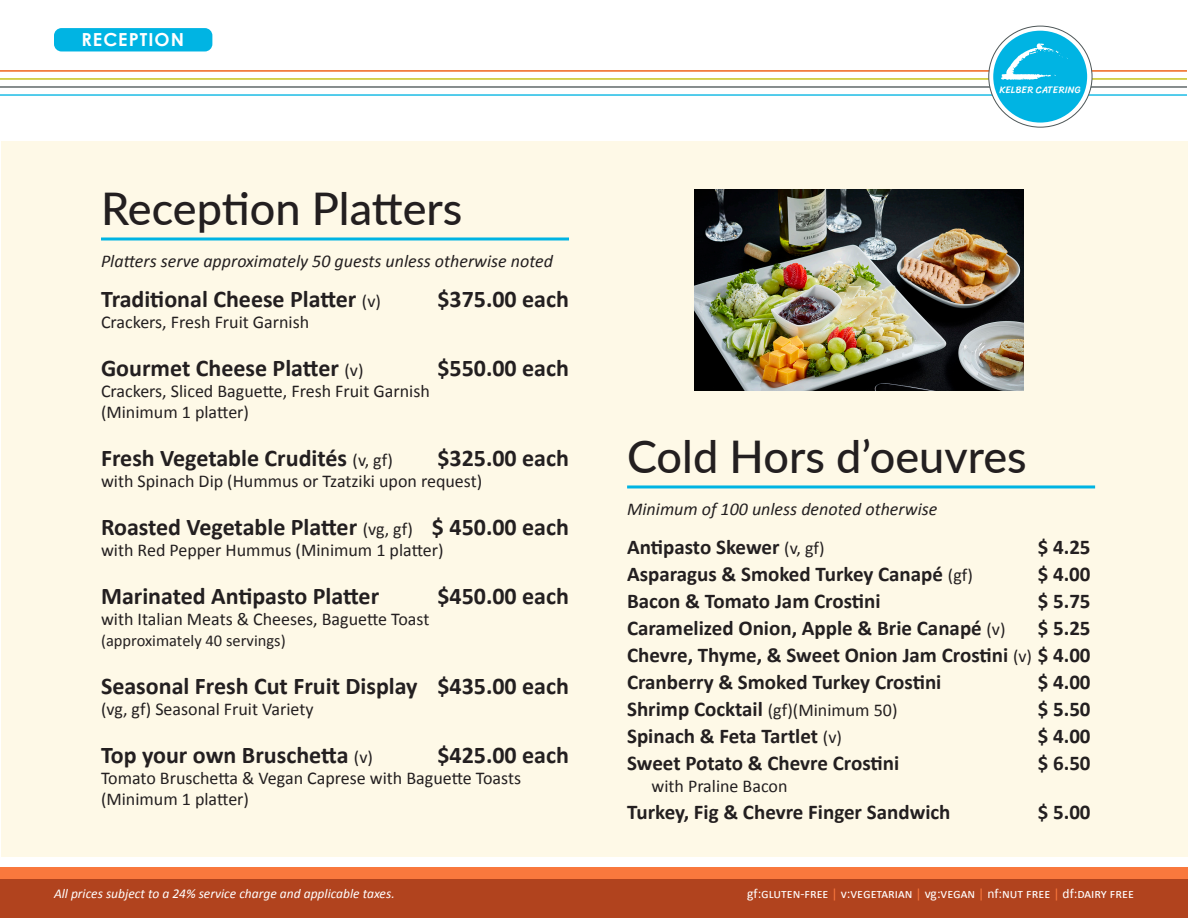
<style>
.page{position:relative;width:1188px;height:918px;background:#fff}
.page>*{position:absolute;margin:0;border:0;box-sizing:border-box;transform-origin:0 0}
.t1{font:500 45px "Lato";color:#231f20}
.t2{font:700 24px "Calibri";color:#231f20}
.t3{font:700 21px "Calibri";color:#231f20}
.t4{font:18px/21px "Calibri";color:#231f20}
.t5{font:italic 18px "Calibri";color:#231f20}
.t6{font:700 18px "Century Gothic";letter-spacing:.055em;color:#fff}
.t7{font:16.5px "Calibri";color:#231f20}
.t8{font:13.5px "Calibri";color:#fff}
.t9{font:italic 13.5px "Calibri";color:#fff}
.t10{font:9.75px "Sriracha";letter-spacing:.005em;color:#fff}
.s1{font-weight:400;font-size:18px}
.s2{font-weight:700;font-size:21px}
.s3{color:#f9783d}
</style>
<div class="page">
<div style="left:0;top:878px;width:1188px;height:40px;background:#b1431e"></div>
<div style="left:0;top:867px;width:1188px;height:12px;background:#f9783d"></div>
<hr style="left:0;top:70px;width:1187px;height:2px;background:#ed5200">
<hr style="left:0;top:78px;width:1187px;height:2px;background:#c0bc00">
<hr style="left:0;top:86px;width:1187px;height:2px;background:#4e5758">
<hr style="left:0;top:94px;width:1187px;height:2px;background:#00b4e3">
<div style="left:1px;top:141px;width:1186px;height:716px;background:#fef9e7"></div>
<svg style="left:989px;top:26px;width:103px;height:101px"></svg>
<div style="left:993px;top:31px;width:94px;height:92px;background:#00b4e3;border-radius:50%"></div>
<svg style="left:1001px;top:43px;width:67px;height:37px"></svg>
<div style="left:54px;top:28px;width:158px;height:23px;background:#00b4e3;border-radius:8px"></div>
<hr style="left:101px;top:237px;width:468px;height:3px;background:#00b4e3">
<img style="left:695px;top:189px;width:328px;height:202px">
<hr style="left:627px;top:485px;width:468px;height:3px;background:#00b4e3">
<p class="t6" style="left:81px;top:28px;width:104px">RECEPTION</p>
<p class="t1" style="left:101px;top:176px;width:363px">Reception Platters</p>
<p class="t5" style="left:101px;top:249px;width:454px">Platters serve approximately 50 guests unless otherwise noted</p>
<p class="t2" style="left:101px;top:284px;width:281px">Traditional Cheese Platter <span class="s1">(v)</span></p>
<p class="t2" style="left:437px;top:284px;width:133px">$375.00 each</p>
<p class="t4" style="left:101px;top:312px;width:210px">Crackers, Fresh Fruit Garnish</p>
<p class="t2" style="left:101px;top:353px;width:264px">Gourmet Cheese Platter <span class="s1">(v)</span></p>
<p class="t2" style="left:437px;top:353px;width:133px">$550.00 each</p>
<p class="t4" style="left:101px;top:381px;width:330px">Crackers, Sliced Baguette, Fresh Fruit Garnish (Minimum 1 platter)</p>
<p class="t2" style="left:101px;top:443px;width:293px">Fresh Vegetable Crudités <span class="s1">(v, gf)</span></p>
<p class="t2" style="left:437px;top:443px;width:133px">$325.00 each</p>
<p class="t4" style="left:101px;top:471px;width:383px">with Spinach Dip (Hummus or Tzatziki upon request)</p>
<p class="t2" style="left:101px;top:512px;width:470px">Roasted Vegetable Platter <span class="s1">(vg, gf)</span> $ 450.00 each</p>
<p class="t4" style="left:101px;top:540px;width:344px">with Red Pepper Hummus (Minimum 1 platter)</p>
<p class="t2" style="left:101px;top:581px;width:280px">Marinated Antipasto Platter</p>
<p class="t2" style="left:437px;top:581px;width:133px">$450.00 each</p>
<p class="t4" style="left:101px;top:609px;width:330px">with Italian Meats &amp; Cheeses, Baguette Toast</p>
<p class="t7" style="left:101px;top:630px;width:186px">(approximately 40 servings)</p>
<p class="t2" style="left:101px;top:671px;width:470px">Seasonal Fresh Cut Fruit Display $435.00 each</p>
<p class="t4" style="left:101px;top:699px;width:214px">(vg, gf) Seasonal Fruit Variety</p>
<p class="t2" style="left:101px;top:740px;width:274px">Top your own Bruschetta <span class="s1">(v)</span></p>
<p class="t2" style="left:437px;top:740px;width:133px">$425.00 each</p>
<p class="t4" style="left:101px;top:768px;width:422px">Tomato Bruschetta &amp; Vegan Caprese with Baguette Toasts (Minimum 1 platter)</p>
<p class="t9" style="left:54px;top:884px;width:342px">All prices subject to a 24% service charge and applicable taxes.</p>
<p class="t10" style="left:999px;top:84px;width:83px">KELBER CATERING</p>
<p class="t1" style="left:627px;top:424px;width:401px">Cold Hors d’oeuvres</p>
<p class="t5" style="left:627px;top:497px;width:312px">Minimum of 100 unless denoted otherwise</p>
<p class="t3" style="left:627px;top:533px;width:199px">Antipasto Skewer <span class="s1">(v, gf)</span></p>
<p class="t3" style="left:1038px;top:533px;width:54px">$ 4.25</p>
<p class="t3" style="left:627px;top:560px;width:347px">Asparagus &amp; Smoked Turkey Canapé <span class="s1">(gf)</span></p>
<p class="t3" style="left:1038px;top:560px;width:54px">$ 4.00</p>
<p class="t3" style="left:627px;top:587px;width:255px">Bacon &amp; Tomato Jam Crostini</p>
<p class="t3" style="left:1038px;top:587px;width:54px">$ 5.75</p>
<p class="t3" style="left:627px;top:614px;width:380px">Caramelized Onion, Apple &amp; Brie Canapé <span class="s1">(v)</span></p>
<p class="t3" style="left:1038px;top:614px;width:54px">$ 5.25</p>
<p class="t3" style="left:627px;top:641px;width:465px">Chevre, Thyme, &amp; Sweet Onion Jam Crostini <span class="s1">(v)</span> $ 4.00</p>
<p class="t3" style="left:627px;top:668px;width:316px">Cranberry &amp; Smoked Turkey Crostini</p>
<p class="t3" style="left:1038px;top:668px;width:54px">$ 4.00</p>
<p class="t4" style="left:627px;top:699px;width:272px"><span class="s2">Shrimp Cocktail</span> (gf)(Minimum 50)</p>
<p class="t3" style="left:1038px;top:695px;width:54px">$ 5.50</p>
<p class="t3" style="left:627px;top:722px;width:216px">Spinach &amp; Feta Tartlet <span class="s1">(v)</span></p>
<p class="t3" style="left:1038px;top:722px;width:54px">$ 4.00</p>
<p class="t3" style="left:627px;top:749px;width:274px">Sweet Potato &amp; Chevre Crostini</p>
<p class="t3" style="left:1038px;top:749px;width:54px">$ 6.50</p>
<p class="t4" style="left:652px;top:776px;width:137px">with Praline Bacon</p>
<p class="t3" style="left:627px;top:799px;width:325px">Turkey, Fig &amp; Chevre Finger Sandwich</p>
<p class="t3" style="left:1038px;top:799px;width:54px">$ 5.00</p>
<p class="t8" style="left:747px;top:885px;width:388px">gf:gluten-free <span class="s3">|</span> v:vegetarian <span class="s3">|</span> vg:vegan <span class="s3">|</span> nf:nut free <span class="s3">|</span> df:dairy free</p>
</div>
